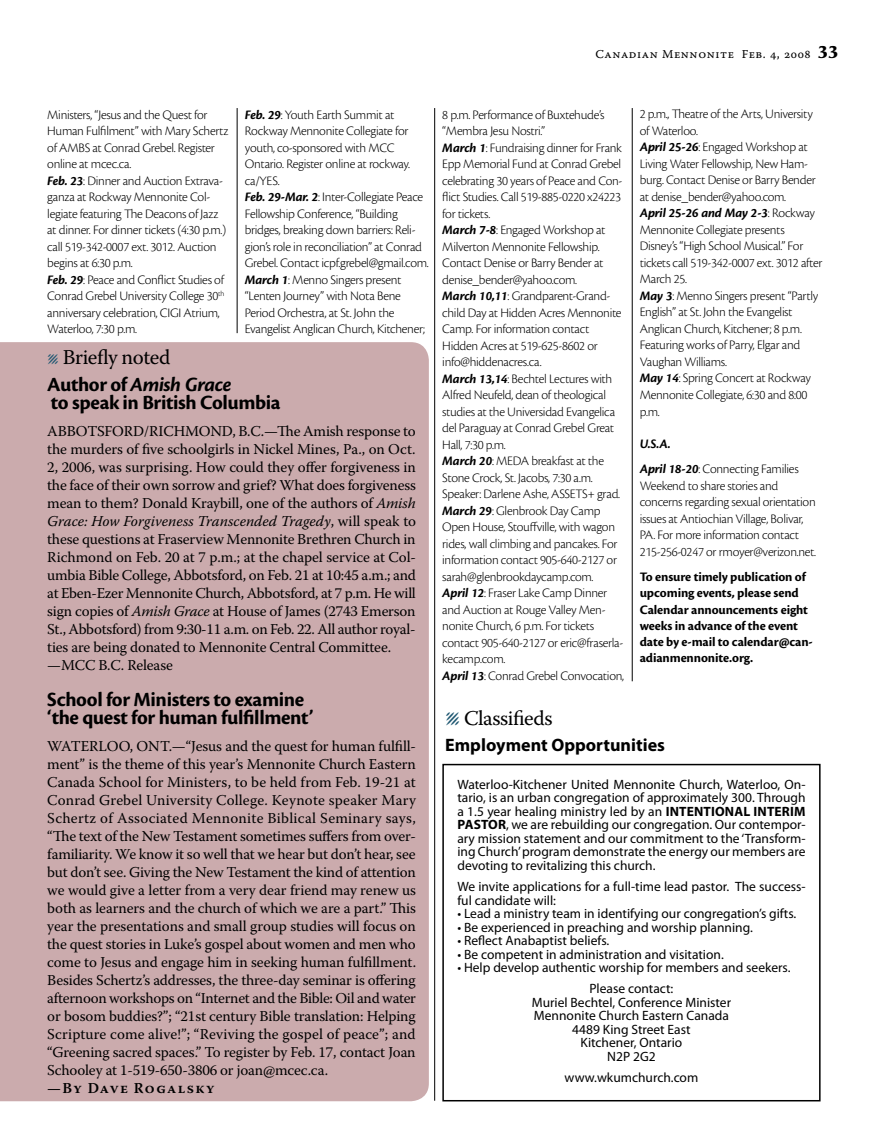
<style>
.page{position:relative;width:878px;height:1148px;background:#fff}
.page>*{position:absolute;margin:0;border:0;box-sizing:border-box;transform-origin:0 0}
.t1{font:700 21px/18px "Cronos Pro";letter-spacing:-.02em;color:#000}
.t2{font:21px "Warnock Pro";letter-spacing:-.02em;color:#000}
.t3{font:700 18px "Myriad Pro";color:#000}
.t4{font:15px/18px "Warnock Pro";letter-spacing:-.01em;color:#000}
.t5{font:600 15px "Warnock Pro";letter-spacing:.09em;color:#000}
.t6{font:300 13.5px/16.5px "Cronos Pro";letter-spacing:-.02em;color:#000}
.t7{font:13.5px/13.5px "Myriad Pro";color:#000}
.t8{font:700 13.5px/16.2px "Cronos Pro";letter-spacing:-.01em;color:#000}
.t9{font:12px "Warnock Pro Capt";letter-spacing:.05em;color:#000}
.s1{font-family:"Sava Pro";font-weight:700;font-size:18px}
.s2{font-weight:700;font-style:italic}
.s3{color:#1e5771}
.s4{font-style:italic}
.s5{font-size:27px;color:#1e5771}
.s6{font-weight:700}
</style>
<div class="page">
<div style="left:0;top:342px;width:429px;height:759px;background:#cbabad"></div>
<hr style="left:237px;top:108px;width:1px;height:225px;background:#000">
<hr style="left:434px;top:108px;width:1px;height:992px;background:#000">
<hr style="left:632px;top:108px;width:1px;height:573px;background:#000">
<div style="left:442px;top:764px;width:378px;height:337px;border:2px solid #000"></div>
<p class="t9" style="left:595px;top:47px;width:245px">Canadian Mennonite Feb. 4, 2008 <span class="s1">33</span></p>
<p class="t6" style="left:639px;top:106px;width:184px">2 p.m., Theatre of the Arts, University of Waterloo.<br><span class="s2">April 25-26</span>: Engaged Workshop at<br>Living Water Fellowship, New Ham&shy;burg. Contact Denise or Barry Bender at denise_bender@yahoo.com.<br><span class="s2">April 25-26 and May 2-3</span>: Rockway<br>Mennonite Collegiate presents<br>Disney’s “High School Musical.” For tickets call 519-342-0007 ext. 3012 after<br>March 25.<br><span class="s2">May 3</span>: Menno Singers present “Partly<br>English” at St. John the Evangelist<br>Anglican Church, Kitchener; 8 p.m.<br>Featuring works of Parry, Elgar and<br>Vaughan Williams.<br><span class="s2">May 14</span>: Spring Concert at Rockway<br>Mennonite Collegiate, 6:30 and 8:00 p.m.</p>
<p class="t6" style="left:639px;top:431px;width:160px;line-height:25.5px"><span class="s2">U.S.A.<br>April 18-20</span>: Connecting Families</p>
<p class="t6" style="left:639px;top:477px;width:178px">Weekend to share stories and concerns regarding sexual orientation issues at Antiochian Village, Bolivar, PA. For more information contact 215-256-0247 or rmoyer@verizon.net.</p>
<p class="t8" style="left:639px;top:569px;width:175px">To ensure timely publication of upcoming events, please send<br>Calendar announcements eight weeks in advance of the event date by e-mail to calendar@can&shy;adianmennonite.org.</p>
<p class="t6" style="left:245px;top:106px;width:185px"><span class="s2">Feb. 29</span>: Youth Earth Summit at Rockway Mennonite Collegiate for youth, co-sponsored with MCC<br>Ontario. Register online at rockway. ca/YES.<br><span class="s2">Feb. 29-Mar. 2</span>: Inter-Collegiate Peace Fellowship Conference, “Building bridges, breaking down barriers: Reli&shy;gion’s role in reconciliation” at Conrad Grebel. Contact icpf.grebel@gmail.com.<br><span class="s2">March 1</span>: Menno Singers present “Lenten Journey” with Nota Bene Period Orchestra, at St. John the Evangelist Anglican Church, Kitchener;</p>
<p class="t6" style="left:442px;top:106px;width:182px">8 p.m. Performance of Buxtehude’s “Membra Jesu Nostri.”<br><span class="s2">March 1</span>: Fundraising dinner for Frank<br>Epp Memorial Fund at Conrad Grebel celebrating 30 years of Peace and Con&shy;flict Studies. Call 519-885-0220 x24223 for tickets.<br><span class="s2">March 7-8</span>: Engaged Workshop at<br>Milverton Mennonite Fellowship.<br>Contact Denise or Barry Bender at denise_bender@yahoo.com.<br><span class="s2">March 10,11</span>: Grandparent-Grand&shy;child Day at Hidden Acres Mennonite<br>Camp. For information contact<br>Hidden Acres at 519-625-8602 or info@hiddenacres.ca.<br><span class="s2">March 13,14</span>: Bechtel Lectures with<br>Alfred Neufeld, dean of theological studies at the Universidad Evangelica del Paraguay at Conrad Grebel Great<br>Hall, 7:30 p.m.<br><span class="s2">March 20</span>: MEDA</p>
<p class="t6" style="left:47px;top:106px;width:183px">Ministers, “Jesus and the Quest for Human Fulfilment” with Mary Schertz of AM BS at Conrad Grebel. Register online at mcec.ca.<br><span class="s2">Feb. 23</span>: Dinner and Auction Extrava&shy;ganza at Rockway Mennonite Col&shy;legiate featuring The Deacons of Jazz at dinner. For dinner tickets (4:30 p.m.) call 519-342-0007 ext. 3012. Auction begins at 6:30 p.m.<br><span class="s2">Feb. 29</span>: Peace and Conflict Studies of Conrad Grebel University College 30<sup>th </sup>anniversary celebration, CIGI</p>
<p class="t6" style="left:184px;top:304px;width:38px">Atrium,</p>
<p class="t6" style="left:47px;top:321px;width:91px">Waterloo, 7:30 p.m.</p>
<h1 class="t2" style="left:47px;top:344px;width:125px"><span class="s3">l</span> Briefly noted</h1>
<h1 class="t1" style="left:47px;top:375px;width:235px">Author of <span class="s4">Amish Grace<br></span>to speak in British Columbia</h1>
<p class="t4" style="left:47px;top:421px;width:370px">ABBOTSFORD/RICHMOND, B.C.—The Amish response to the murders of five schoolgirls in Nickel Mines, Pa., on Oct.<br>2, 2006, was surprising. How could they offer forgiveness in the face of their own sorrow and grief? What does forgiveness mean to them? Donald Kraybill, one of the authors of <span class="s4">Amish Grace: How Forgiveness Transcended Tragedy</span>, will speak to these questions at Fraserview Mennonite Brethren Church in Richmond on Feb. 20 at 7 p.m.; at the chapel service at Col&shy;umbia Bible College, Abbotsford, on Feb. 21 at 10:45 a.m.; and at Eben-Ezer Mennonite Church, Abbotsford, at 7 p.m. He will sign copies of <span class="s4">Amish Grace</span> at House of James (2743 Emerson St., Abbotsford) from 9:30-11 a.m. on Feb. 22. All author royal&shy;ties are being donated to Mennonite Central Committee. —MCC B.C. Release</p>
<h1 class="t1" style="left:47px;top:690px;width:268px">School for Ministers to examine ‘the quest for human fulfillment’</h1>
<p class="t4" style="left:47px;top:736px;width:370px;text-align:justify">WATERLOO, ONT.—“Jesus and the quest for human fulfill&shy;ment” is the theme of this year’s Mennonite Church Eastern Canada School for Ministers, to be held from Feb. 19-21 at Conrad Grebel University College. Keynote speaker Mary Schertz of Associated Mennonite Biblical Seminary says, “The text of the New Testament sometimes suffers from over&shy;familiarity. We know it so well that we hear but don’t hear, see but don’t see. Giving the New Testament the kind of attention we would give a letter from a very dear friend may renew us both as learners and the church of which we are a part.” This year the presentations and small group studies will focus on the quest stories in Luke’s gospel about women and men who come to Jesus and engage him in seeking human fulfillment.<br>Besides Schertz’s addresses, the three-day seminar is offering afternoon workshops on “Internet and the Bible: Oil and water or bosom buddies?”; “21st century Bible translation: Helping Scripture come alive!”; “Reviving the gospel of peace”; and “Greening sacred spaces.” To register by Feb. 17, contact Joan Schooley at 1-519-650-3806 or joan@mcec.ca.</p>
<p class="t5" style="left:47px;top:1079px;width:169px">—By Dave Rogalsky</p>
<p class="t6" style="left:442px;top:452px;width:163px;text-indent:89px">breakfast at the<br>Stone Crock, St. Jacobs, 7:30 a.m.<br>Speaker: Darlene Ashe, ASSETS</p>
<p class="t6" style="left:442px;top:485px;width:183px;text-indent:145px">+ grad.<br><span class="s2">March 29</span>: Glenbrook Day Camp<br>Open House, Stouffville, with wagon rides, wall climbing and pancakes. For information contact 905-640-2127 or sarah@glenbrookdaycamp.com.<br><span class="s2">April 12</span>: Fraser Lake Camp Dinner and Auction at Rouge Valley Men&shy;nonite Church, 6 p.m. For tickets contact 905-640-2127 or eric@fraserla&shy;kecamp.com.<br><span class="s2">April 13</span>: Conrad Grebel Convocation,</p>
<h1 class="t2" style="left:445px;top:705px;width:109px"><span class="s5">l</span> Classifieds</h1>
<h2 class="t3" style="left:445px;top:733px;width:221px">Employment Opportunities</h2>
<p class="t7" style="left:457px;top:777px;width:350px;text-align:justify">Waterloo-Kitchener United Mennonite Church, Waterloo, On&shy;tario, is an urban congregation of approximately 300. Through a 1.5 year healing ministry led by an <span class="s6">INTENTIONAL INTERIM PASTOR</span>, we are rebuilding our congregation. Our contempor&shy;ary mission statement and our commitment to the ‘Transform&shy;ing Church’ program demonstrate the energy our members are devoting to revitalizing this church.</p>
<p class="t7" style="left:457px;top:879px;width:350px">We invite applications for a full-time lead pastor. The success&shy;ful candidate will:</p>
<p class="t7" style="left:457px;top:906px;width:340px">• Lead a ministry team in identifying our congregation’s gifts.</p>
<p class="t7" style="left:457px;top:920px;width:297px">• Be experienced in preaching and worship planning.</p>
<p class="t7" style="left:457px;top:933px;width:153px">• Reflect Anabaptist beliefs.</p>
<p class="t7" style="left:457px;top:947px;width:268px">• Be competent in administration and visitation.</p>
<p class="t7" style="left:589px;top:956px;width:202px;line-height:21px;text-indent:-132px">• Help develop authentic worship for members and seekers.<br>Please contact:</p>
<p class="t7" style="left:532px;top:995px;width:201px;text-align:center">Muriel Bechtel, Conference Minister<br>Mennonite Church Eastern Canada<br>4489 King Street East<br>Kitchener, Ontario<br>N2P 2G2</p>
<p class="t7" style="left:564px;top:1070px;width:135px">www.wkumchurch.com</p>
</div>
